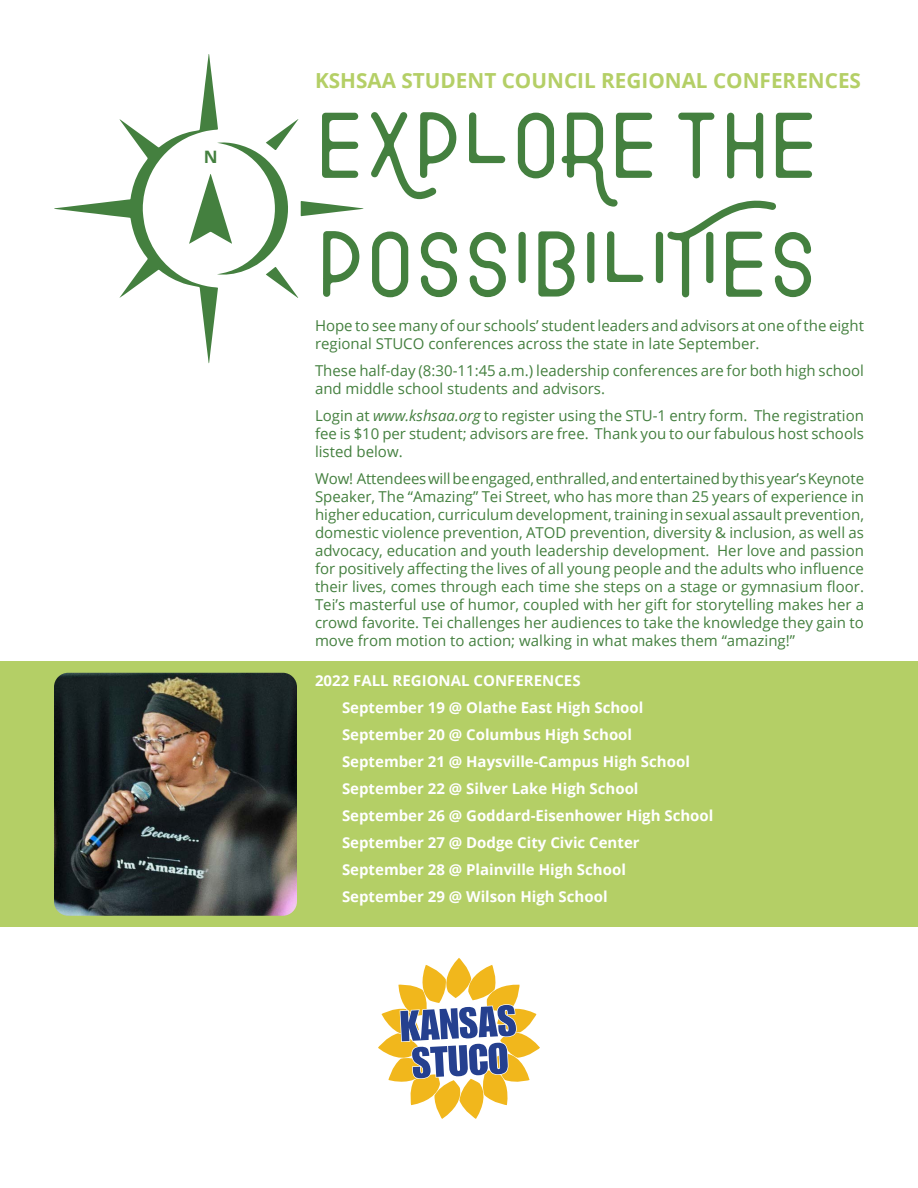
<style>
.page{position:relative;width:918px;height:1188px;background:#fff}
.page>*{position:absolute;margin:0;border:0;box-sizing:border-box;transform-origin:0 0}
.t1{font:92.4px/118.9px "Explore";color:#44803f}
.t2{font:700 20.7px "Open Sans";color:#b4cf66}
.t3{font:700 17.1px "Open Sans";color:#44803f}
.t4{font:15px/18px "Open Sans";color:#44803f}
.t5{font:700 15px/27px "Open Sans";color:#fff}
.s1{font-style:italic}
</style>
<div class="page">
<div style="left:0;top:662px;width:918px;height:265px;background:#b4cf66"></div>
<svg style="left:54px;top:54px;width:309px;height:309px"></svg>
<svg style="left:189px;top:174px;width:43px;height:70px"></svg>
<img style="left:54px;top:673px;width:243px;height:243px">
<svg style="left:378px;top:958px;width:162px;height:161px"></svg>
<p class="t3" style="left:204px;top:145px;width:15px">N</p>
<h2 class="t2" style="left:315px;top:66px;width:548px">KSHSAA STUDENT COUNCIL REGIONAL CONFERENCES</h2>
<h1 class="t1" style="left:322px;top:86px;width:504px">EXPLORE THE<br>POSSIBILITIES</h1>
<p class="t4" style="left:315px;top:316px;width:550px">Hope to see many of our schools’ student leaders and advisors at one of the eight regional STUCO conferences across the state in late September.</p>
<p class="t4" style="left:315px;top:361px;width:551px">These half-day (8:30-11:45 a.m.) leadership conferences are for both high school and middle school students and advisors.</p>
<p class="t4" style="left:315px;top:406px;width:551px;text-align:justify">Login at <span class="s1">www.kshsaa.org</span> to register using the STU-1 entry form. The registration fee is $10 per student; advisors are free. Thank you to our fabulous host schools listed below.</p>
<p class="t4" style="left:315px;top:469px;width:551px;text-align:justify">Wow! Attendees will be engaged, enthralled, and entertained by this year’s Keynote Speaker, The “Amazing” Tei Street, who has more than 25 years of experience in higher education, curriculum development, training in sexual assault prevention, domestic violence prevention, ATOD prevention, diversity &amp; inclusion, as well as advocacy, education and youth leadership development. Her love and passion for positively affecting the lives of all young people and the adults who influence their lives, comes through each time she steps on a stage or gymnasium floor.<br>Tei’s masterful use of humor, coupled with her gift for storytelling makes her a crowd favorite. Tei challenges her audiences to take the knowledge they gain to move from motion to action; walking in what makes them “amazing!”</p>
<p class="t5" style="left:342px;top:667px;width:373px;text-indent:-27px">2022 FALL REGIONAL CONFERENCES<br>September 19 @ Olathe East High School September 20 @ Columbus High School September 21 @ Haysville-Campus High School September 22 @ Silver Lake High School September 26 @ Goddard-Eisenhower High School September 27 @ Dodge City Civic Center September 28 @ Plainville High School<br>September 29 @ Wilson High School</p>
</div>
